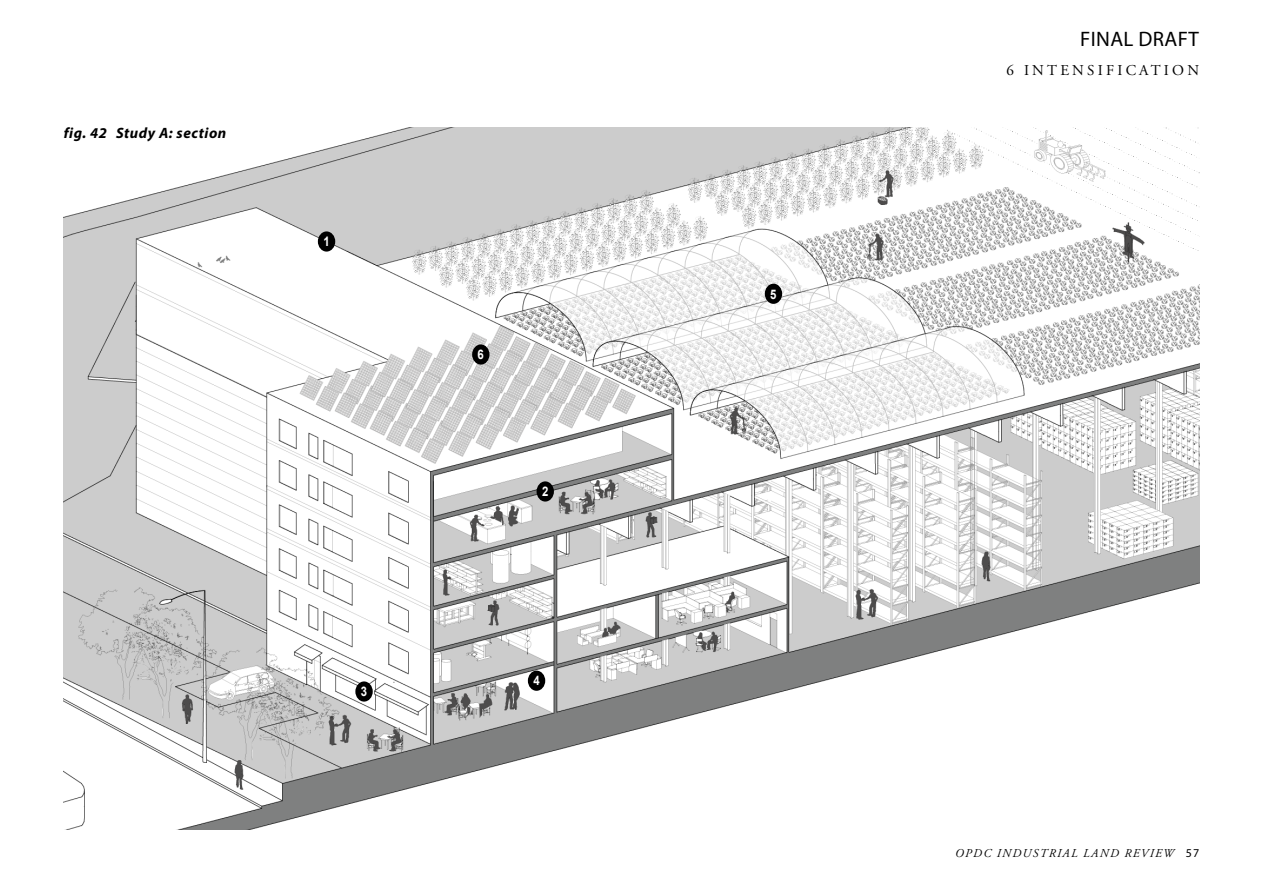
<style>
.page{position:relative;width:1263px;height:893px;background:#fff}
.page>*{position:absolute;margin:0;border:0;box-sizing:border-box;transform-origin:0 0}
.t1{font:21px "Myriad Pro";letter-spacing:.02em;color:#000}
.t2{font:italic 700 15px "Myriad Pro";letter-spacing:.035em;color:#000}
.t3{font:15px "Adobe Garamond Pro";letter-spacing:.215em;color:#000}
.t4{font:700 13.2px "Arial";color:#fff;scale:.86 1}
.t5{font:italic 12px "Adobe Garamond Pro";letter-spacing:.115em;color:#000}
.s1{font-family:"Myriad Pro";font-style:normal}
</style>
<div class="page">
<img style="left:64px;top:128px;width:1135px;height:701px">
<div style="left:318px;top:231px;width:17px;height:21px;background:#000;border-radius:50%"></div>
<div style="left:536px;top:481px;width:18px;height:21px;background:#000;border-radius:50%"></div>
<div style="left:355px;top:681px;width:18px;height:21px;background:#000;border-radius:50%"></div>
<div style="left:528px;top:671px;width:17px;height:20px;background:#000;border-radius:50%"></div>
<div style="left:765px;top:284px;width:17px;height:20px;background:#000;border-radius:50%"></div>
<div style="left:472px;top:344px;width:17px;height:21px;background:#000;border-radius:50%"></div>
<p class="t2" style="left:64px;top:123px;width:164px">fig. 42 Study A: section</p>
<p class="t4" style="left:323px;top:233px;width:9px">1</p>
<p class="t4" style="left:361px;top:683px;width:9px">3</p>
<p class="t4" style="left:478px;top:346px;width:9px">6</p>
<p class="t4" style="left:542px;top:483px;width:9px">2</p>
<p class="t4" style="left:533px;top:672px;width:9px">4</p>
<p class="t4" style="left:770px;top:285px;width:9px">5</p>
<h1 class="t1" style="left:1080px;top:26px;width:120px">FINAL DRAFT</h1>
<p class="t3" style="left:1007px;top:61px;width:194px">6 INTENSIFICATION</p>
<p class="t5" style="left:955px;top:846px;width:246px">OPDC INDUSTRIAL LAND REVIEW <span class="s1">57</span></p>
</div>
